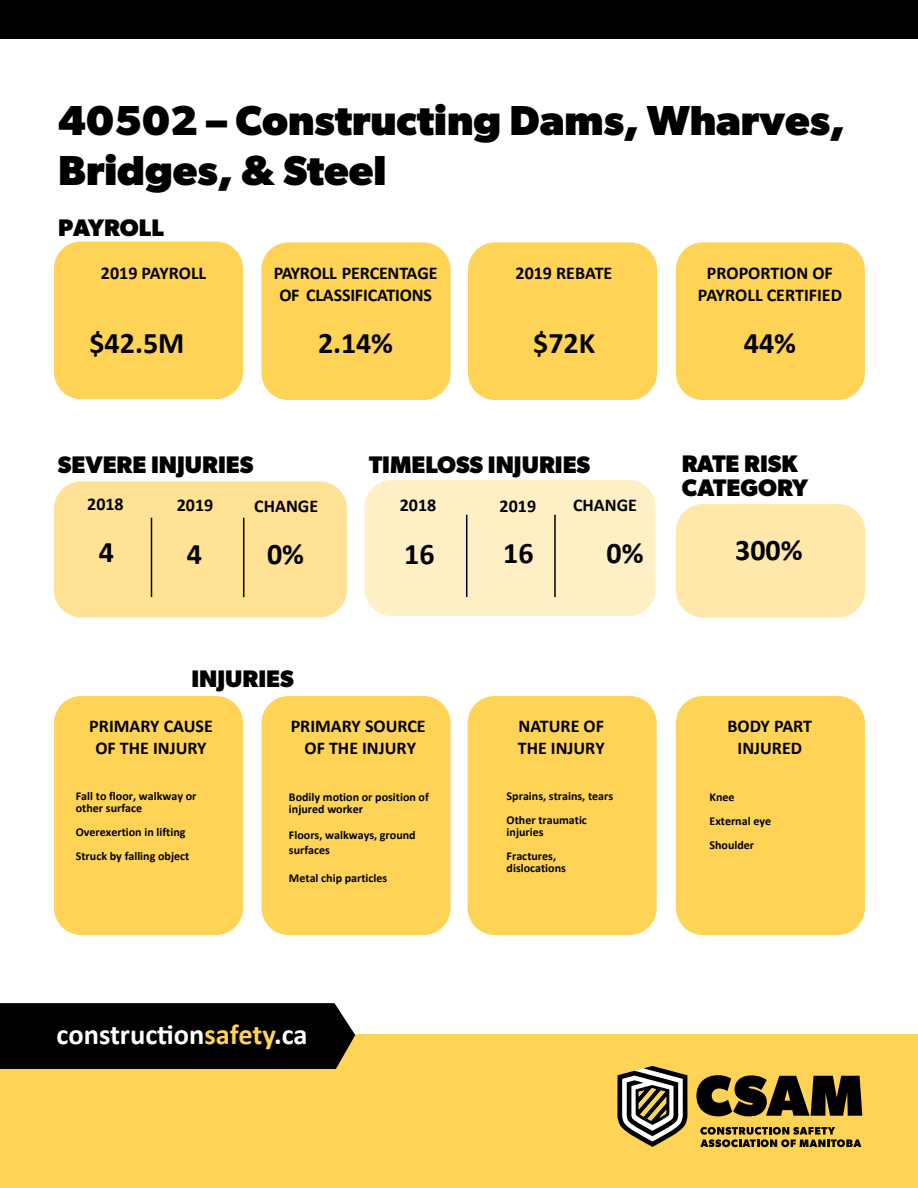
<style>
.page{position:relative;width:918px;height:1188px;background:#fff}
.page>*{position:absolute;margin:0;border:0;box-sizing:border-box;transform-origin:0 0}
.t1{font:700 42px/50.4px "Gibson";color:#000}
.t2{font:700 30px "Calibri";color:#000}
.t3{font:700 30px "Calibri";color:#000}
.t4{font:700 28.5px "Calibri";color:#fff}
.t5{font:700 24px "Gibson";color:#000}
.t6{font:700 18px/21.6px "Calibri";color:#000;text-align:center}
.t7{font:700 12px/24px "Calibri";color:#000}
.s1{color:#fed356}
</style>
<div class="page">
<div style="left:0;top:1034px;width:918px;height:154px;background:#fed356"></div>
<div style="left:0;top:1003px;width:355px;height:66px;background:#000"></div>
<svg style="left:696px;top:1075px;width:166px;height:41px"></svg>
<svg style="left:700px;top:1127px;width:161px;height:20px"></svg>
<svg style="left:617px;top:1066px;width:70px;height:81px"></svg>
<div style="left:54px;top:242px;width:189px;height:157px;background:#fed356;border-radius:27px"></div>
<div style="left:54px;top:481px;width:293px;height:136px;background:#ffe295;border-radius:27px"></div>
<div style="left:365px;top:480px;width:291px;height:136px;background:#feefc5;border-radius:27px"></div>
<div style="left:0;top:0;width:918px;height:39px;background:#000"></div>
<div style="left:261px;top:242px;width:189px;height:158px;background:#fed356;border-radius:27px"></div>
<div style="left:468px;top:242px;width:189px;height:158px;background:#fed356;border-radius:27px"></div>
<div style="left:676px;top:242px;width:189px;height:158px;background:#fed356;border-radius:27px"></div>
<hr style="left:151px;top:518px;width:1px;height:79px;background:#000">
<hr style="left:243px;top:518px;width:1px;height:79px;background:#000">
<hr style="left:466px;top:515px;width:1px;height:82px;background:#000">
<hr style="left:554px;top:515px;width:2px;height:82px;background:#000">
<div style="left:54px;top:696px;width:189px;height:239px;background:#fed356;border-radius:27px"></div>
<div style="left:262px;top:696px;width:189px;height:239px;background:#fed356;border-radius:27px"></div>
<div style="left:468px;top:696px;width:189px;height:239px;background:#fed356;border-radius:27px"></div>
<div style="left:676px;top:696px;width:189px;height:239px;background:#fed356;border-radius:27px"></div>
<div style="left:676px;top:504px;width:189px;height:113px;background:#ffe8aa;border-radius:27px"></div>
<p class="t1" style="left:58px;top:94px;width:788px">40502 – Constructing Dams, Wharves,<br>Bridges, &amp; Steel</p>
<p class="t5" style="left:58px;top:213px;width:107px">PAYROLL</p>
<p class="t6" style="left:101px;top:262px;width:107px">2019 PAYROLL</p>
<p class="t2" style="left:89px;top:322px;width:97px">$42.5M</p>
<p class="t6" style="left:274px;top:262px;width:165px">PAYROLL PERCENTAGE<br>OF CLASSIFICATIONS</p>
<p class="t2" style="left:318px;top:322px;width:76px">2.14%</p>
<p class="t6" style="left:516px;top:262px;width:98px">2019 REBATE</p>
<p class="t2" style="left:533px;top:322px;width:64px">$72K</p>
<p class="t5" style="left:58px;top:450px;width:197px">SEVERE INJURIES</p>
<p class="t5" style="left:369px;top:450px;width:223px">TIMELOSS INJURIES</p>
<p class="t6" style="left:698px;top:262px;width:146px">PROPORTION OF<br>PAYROLL CERTIFIED</p>
<p class="t2" style="left:744px;top:322px;width:54px">44%</p>
<p class="t5" style="left:682px;top:449px;width:117px">RATE RISK</p>
<p class="t5" style="left:682px;top:473px;width:128px">CATEGORY</p>
<p class="t6" style="left:87px;top:493px;width:38px">2018</p>
<p class="t3" style="left:99px;top:531px;width:17px">4</p>
<h3 class="t6" style="left:177px;top:494px;width:38px">2019</h3>
<h2 class="t3" style="left:187px;top:532px;width:17px">4</h2>
<p class="t6" style="left:254px;top:495px;width:65px">CHANGE</p>
<p class="t2" style="left:267px;top:533px;width:39px">0%</p>
<p class="t5" style="left:60px;top:665px;width:235px">TOP THREE INJURIES</p>
<p class="t6" style="left:573px;top:494px;width:65px">CHANGE</p>
<p class="t2" style="left:607px;top:532px;width:39px">0%</p>
<h3 class="t6" style="left:400px;top:494px;width:38px">2018</h3>
<h3 class="t6" style="left:500px;top:495px;width:38px">2019</h3>
<h2 class="t3" style="left:503px;top:532px;width:32px">16</h2>
<h2 class="t2" style="left:735px;top:529px;width:69px">300%</h2>
<p class="t3" style="left:404px;top:533px;width:32px">16</p>
<p class="t6" style="left:89px;top:715px;width:125px">PRIMARY CAUSE</p>
<p class="t6" style="left:95px;top:737px;width:113px">OF THE INJURY</p>
<p class="t7" style="left:76px;top:790px;width:122px;line-height:12px">Fall to floor, walkway or other surface</p>
<p class="t7" style="left:76px;top:820px;width:115px">Overexertion in lifting<br>Struck by falling object</p>
<h3 class="t6" style="left:291px;top:715px;width:137px">PRIMARY SOURCE<br>OF THE INJURY</h3>
<p class="t7" style="left:289px;top:791px;width:141px;line-height:12px">Bodily motion or position of injured worker</p>
<p class="t7" style="left:289px;top:828px;width:128px;line-height:14.4px">Floors, walkways, ground surfaces</p>
<p class="t7" style="left:289px;top:866px;width:100px">Metal chip particles</p>
<h3 class="t4" style="left:57px;top:1015px;width:253px">construction<span class="s1">safety</span>.ca</h3>
<h3 class="t6" style="left:518px;top:715px;width:88px;text-align:left">NATURE OF<br>THE INJURY</h3>
<p class="t7" style="left:507px;top:784px;width:108px">Sprains, strains, tears<br>Other traumatic</p>
<p class="t7" style="left:507px;top:820px;width:51px">injuries<br>Fractures,</p>
<p class="t7" style="left:507px;top:856px;width:61px">dislocations</p>
<p class="t6" style="left:728px;top:715px;width:86px">BODY PART</p>
<p class="t6" style="left:738px;top:737px;width:66px">INJURED</p>
<p class="t7" style="left:709px;top:785px;width:63px">Knee<br>External eye<br>Shoulder</p>
</div>
